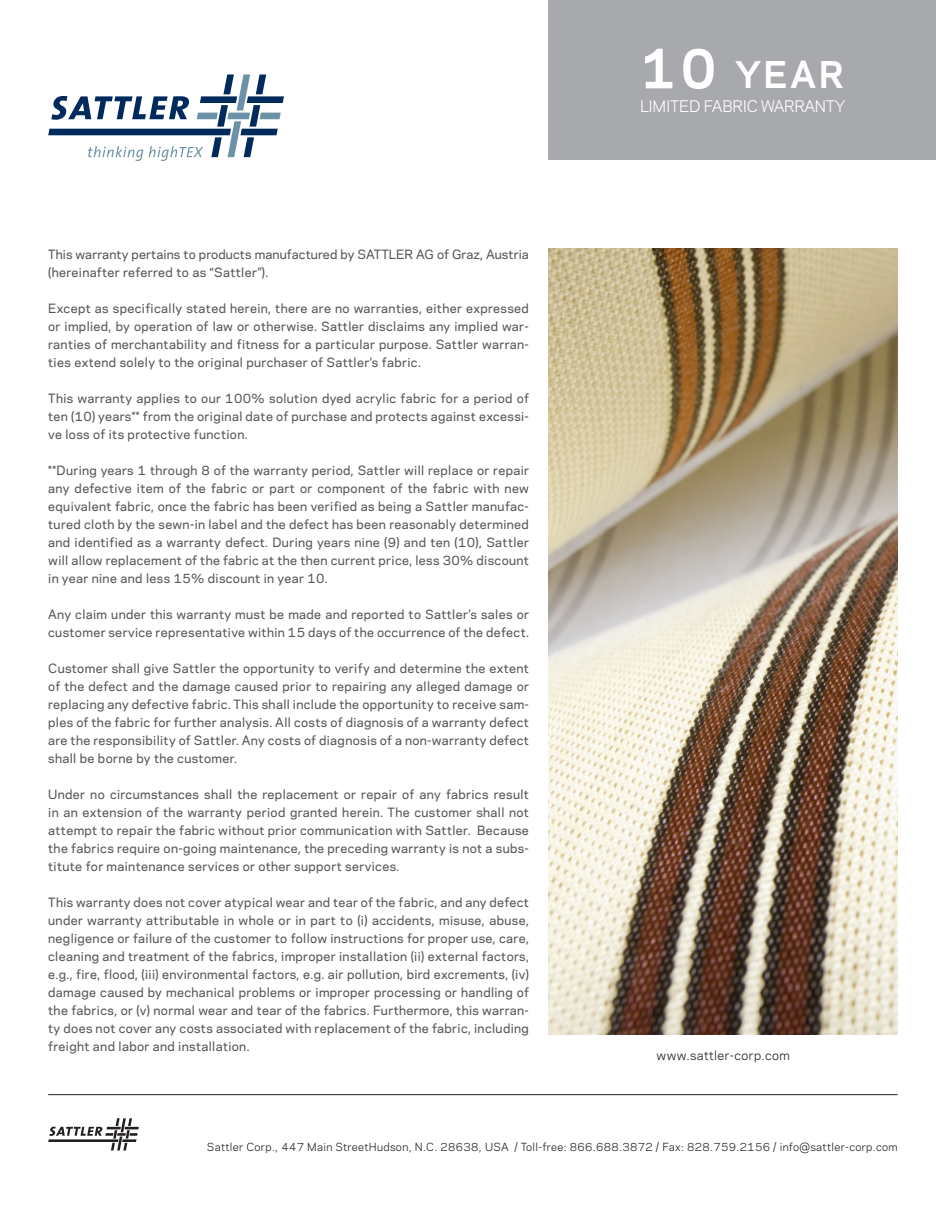
<style>
.page{position:relative;width:936px;height:1217px;background:#fff}
.page>*{position:absolute;margin:0;border:0;box-sizing:border-box;transform-origin:0 0}
.t1{font:700 34.5px "Galaxie Polaris";color:#fff}
.t2{font:15px "Galaxie Polaris";letter-spacing:-.02em;color:#fff}
.t3{font:500 12px/18px "Galaxie Polaris";letter-spacing:.03em;color:#57585a;text-align:justify}
.t4{font:500 12px/18px "Galaxie Polaris";letter-spacing:.01em;color:#57585a}
.t5{font:12px "Galaxie Polaris";letter-spacing:.03em;color:#231f20}
.t6{font:10.5px "Galaxie Polaris";letter-spacing:.03em;color:#231f20}
.s1{font-size:51px}
</style>
<div class="page">
<svg style="left:48px;top:1118px;width:91px;height:32px"></svg>
<img style="left:549px;top:249px;width:348px;height:784px">
<svg style="left:48px;top:74px;width:236px;height:87px"></svg>
<div style="left:549px;top:0;width:386px;height:160px;background:#a8a9ad"></div>
<hr style="left:48px;top:1093px;width:849px;height:1px;background:#231f20">
<p class="t4" style="left:48px;top:244px;width:482px">This warranty pertains to products manufactured by SATTLER AG of Graz, Austria (hereinafter referred to as “Sattler”).</p>
<p class="t3" style="left:48px;top:298px;width:482px">Except as specifically stated herein, there are no warranties, either expressed or implied, by operation of law or otherwise. Sattler disclaims any implied war&shy;ranties of merchantability and fitness for a particular purpose. Sattler warran&shy;ties extend solely to the original purchaser of Sattler’s fabric.</p>
<p class="t3" style="left:48px;top:388px;width:482px">This warranty applies to our 100% solution dyed acrylic fabric for a period of ten (10) years** from the original date of purchase and protects against excessi&shy;ve loss of its protective function.</p>
<p class="t3" style="left:48px;top:460px;width:482px">**During years 1 through 8 of the warranty period, Sattler will replace or repair any defective item of the fabric or part or component of the fabric with new equivalent fabric, once the fabric has been verified as being a Sattler manufac&shy;tured cloth by the sewn-in label and the defect has been reasonably determined and identified as a warranty defect. During years nine (9) and ten (10), Sattler will allow replacement of the fabric at the then current price, less 30% discount in year nine and less 15% discount in year 10.</p>
<p class="t3" style="left:48px;top:604px;width:482px">Any claim under this warranty must be made and reported to Sattler’s sales or customer service representative within 15 days of the occurrence of the defect.</p>
<p class="t3" style="left:48px;top:658px;width:482px">Customer shall give Sattler the opportunity to verify and determine the extent of the defect and the damage caused prior to repairing any alleged damage or replacing any defective fabric. This shall include the opportunity to receive sam&shy;ples of the fabric for further analysis. All costs of diagnosis of a warranty defect are the responsibility of Sattler. Any costs of diagnosis of a non-warranty defect shall be borne by the customer.</p>
<p class="t3" style="left:48px;top:784px;width:482px">Under no circumstances shall the replacement or repair of any fabrics result in an extension of the warranty period granted herein. The customer shall not attempt to repair the fabric without prior communication with Sattler. Because the fabrics require on-going maintenance, the preceding warranty is not a subs&shy;titute for maintenance services or other support services.</p>
<p class="t3" style="left:48px;top:892px;width:482px">This warranty does not cover atypical wear and tear of the fabric, and any defect under warranty attributable in whole or in part to (i) accidents, misuse, abuse, negligence or failure of the customer to follow instructions for proper use, care, cleaning and treatment of the fabrics, improper installation (ii) external factors, e.g., fire, flood, (iii) environmental factors, e.g. air pollution, bird excrements, (iv) damage caused by mechanical problems or improper processing or handling of the fabrics, or (v) normal wear and tear of the fabrics. Furthermore, this warran&shy;ty does not cover any costs associated with replacement of the fabric, including freight and labor and installation.</p>
<p class="t1" style="left:640px;top:52px;width:205px"><span class="s1">10</span> YEAR</p>
<p class="t2" style="left:640px;top:97px;width:207px">LIMITED FABRIC WARRANTY</p>
<p class="t5" style="left:656px;top:1047px;width:135px">www.sattler-corp.com</p>
<p class="t6" style="left:207px;top:1139px;width:692px">Sattler Corp., 447 Main StreetHudson, N.C. 28638, USA / Toll-free: 866.688.3872 / Fax: 828.759.2156 / info@sattler-corp.com</p>
</div>
